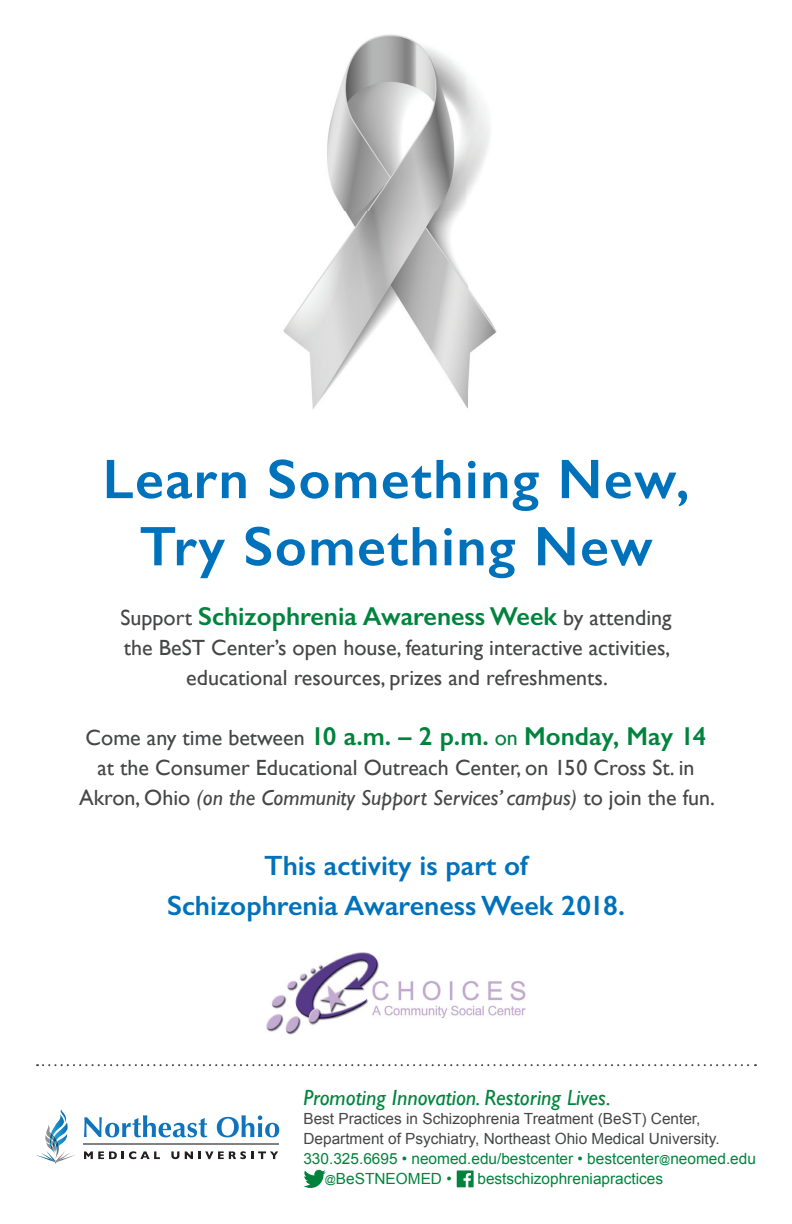
<style>
.page{position:relative;width:792px;height:1224px;background:#fff}
.page>*{position:absolute;margin:0;border:0;box-sizing:border-box;transform-origin:0 0}
.t1{font:600 56px/67.2px "Gill Sans";letter-spacing:.025em;color:#0072bc;text-align:center}
.t2{font:600 28px/40px "Gill Sans";color:#0072bc;text-align:center}
.t3{font:600 26px "Gill Sans";color:#00843d}
.t4{font:22px/30px "Gill Sans";color:#454647;text-align:center}
.t5{font:italic 22px "Gill Sans";color:#00843d}
.t6{font:15.4px "Arial";color:#454647}
.t7{font:15.4px "Arial";color:#00843d}
.s1{font-weight:400;font-size:22px;color:#454647}
.s2{font-weight:400;font-size:22px}
.s3{font-style:italic}
.s4{font-size:11px}
</style>
<div class="page">
<svg style="left:37px;top:1064px;width:719px;height:2px"></svg>
<svg style="left:84px;top:1115px;width:123px;height:22px"></svg>
<svg style="left:217px;top:1115px;width:62px;height:22px"></svg>
<svg style="left:84px;top:1151px;width:76px;height:8px"></svg>
<svg style="left:171px;top:1151px;width:8px;height:8px"></svg>
<svg style="left:185px;top:1151px;width:93px;height:8px"></svg>
<hr style="left:83px;top:1144px;width:196px;height:1px;background:#808285">
<svg style="left:36px;top:1109px;width:39px;height:55px"></svg>
<svg style="left:303px;top:1170px;width:23px;height:18px"></svg>
<svg style="left:457px;top:1170px;width:17px;height:17px"></svg>
<img style="left:283px;top:34px;width:214px;height:375px">
<img style="left:266px;top:952px;width:260px;height:83px">
<h1 class="t1" style="left:103px;top:445px;width:588px">Learn Something New,<br>Try Something New</h1>
<p class="t3" style="left:120px;top:601px;width:553px"><span class="s1">Support</span> Schizophrenia Awareness Week <span class="s1">by attending</span></p>
<p class="t4" style="left:124px;top:633px;width:548px">the BeST Center’s open house, featuring interactive activities, educational resources, prizes and refreshments.</p>
<p class="t3" style="left:86px;top:721px;width:622px"><span class="s1">Come any time between</span> 10 a.m. – 2 p.m. <span class="s2">on</span> Monday, May 14</p>
<p class="t4" style="left:79px;top:753px;width:638px">at the Consumer Educational Outreach Center, on 150 Cross St. in<br>Akron, Ohio <span class="s3">(on the Community Support Services’ campus)</span> to join the fun.</p>
<p class="t2" style="left:167px;top:846px;width:459px">This activity is part of<br>Schizophrenia Awareness Week 2018.</p>
<p class="t5" style="left:303px;top:1085px;width:309px">Promoting Innovation. Restoring Lives.</p>
<p class="t6" style="left:303px;top:1109px;width:399px">Best Practices in Schizophrenia Treatment (BeST) Center,</p>
<p class="t6" style="left:303px;top:1129px;width:418px">Department of Psychiatry, Northeast Ohio Medical University.</p>
<p class="t7" style="left:303px;top:1149px;width:454px">330.325.6695 • neomed.edu/bestcenter • bestcenter<span class="s4">@</span>neomed.edu</p>
<p class="t7" style="left:325px;top:1168px;width:128px"><span class="s4">@</span>BeSTNEOMED •</p>
<p class="t7" style="left:477px;top:1168px;width:187px">bestschizophreniapractices</p>
</div>
